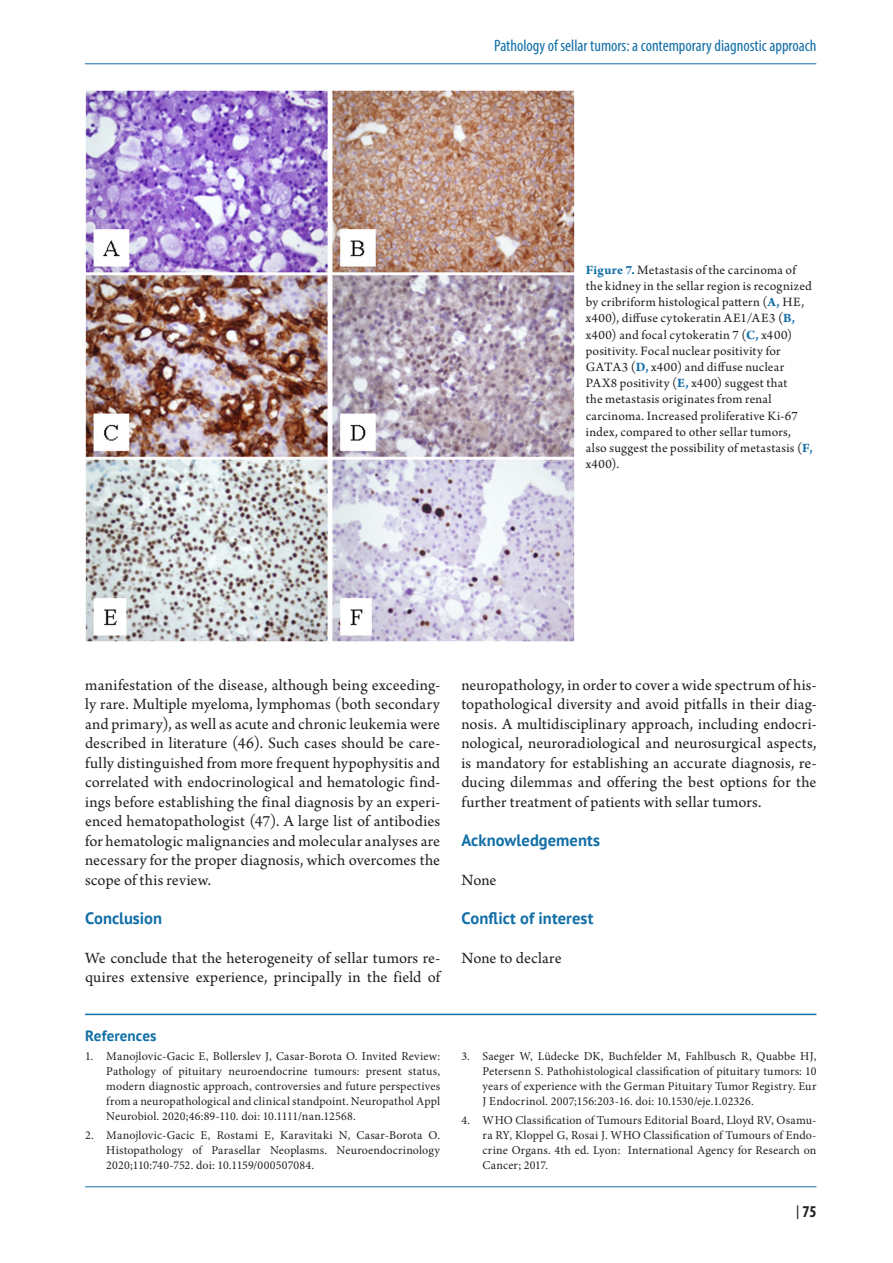
<style>
.page{position:relative;width:893px;height:1263px;background:#fff}
.page>*{position:absolute;margin:0;border:0;box-sizing:border-box;transform-origin:0 0}
.prvi_pasus{font:16.5px/19.5px "Arno Pro";letter-spacing:.005em;color:#231f20;text-align:justify}
.t1{font:condensed 16.5px "Myriad Pro";color:#126fa7}
.naslov2{font:700 16.5px "PT Sans";letter-spacing:.005em;color:#126fa7}
.t2{font:700 condensed 16.5px "Myriad Pro";color:#231f20}
.literatura_naslov{font:700 15px "PT Sans";letter-spacing:.005em;color:#126fa7}
.potpis_slike{font:13.5px/16.2px "Arno Pro";letter-spacing:.02em;color:#231f20}
.t3{font:12px/15px "Minion Pro";letter-spacing:.01em;color:#231f20;text-align:justify}
.s1{font-weight:700;color:#126fa7}
.s2{font-family:"PT Sans";font-weight:400;font-stretch:normal}
</style>
<div class="page">
<hr style="left:85px;top:63px;width:731px;height:1px;background:#126fa7">
<hr style="left:85px;top:1186px;width:731px;height:1px;background:#126fa7">
<hr style="left:85px;top:1014px;width:731px;height:1px;background:#126fa7">
<img style="left:85px;top:90px;width:490px;height:552px">
<p class="t1" style="left:494px;top:35px;width:324px">Pathology of sellar tumors: a contemporary diagnostic approach</p>
<p class="potpis_slike" style="left:586px;top:262px;width:228px"><span class="s1">Figure 7.</span> Metastasis of the carcinoma of the kidney in the sellar region is recognized by cribriform histological pattern (<span class="s1">A,</span> HE, x400), diffuse cytokeratin AE1/AE3 (<span class="s1">B, </span>x400) and focal cytokeratin 7 (<span class="s1">C,</span> x400) positivity. Focal nuclear positivity for GATA3 (<span class="s1">D,</span> x400) and diffuse nuclear PAX8 positivity (<span class="s1">E,</span> x400) suggest that<br>the metastasis originates from renal carcinoma. Increased proliferative Ki-67 index, compared to other sellar tumors, also suggest the possibility of metastasis (<span class="s1">F, </span>x400).</p>
<p class="prvi_pasus" style="left:85px;top:676px;width:357px">manifestation of the disease, although being exceeding&shy;ly rare. Multiple myeloma, lymphomas (both secondary and primary), as well as acute and chronic leukemia were described in literature (46). Such cases should be care&shy;fully distinguished from more frequent hypophysitis and correlated with endocrinological and hematologic find&shy;ings before establishing the final diagnosis by an experi&shy;enced hematopathologist (47). A large list of antibodies for hematologic malignancies and molecular analyses are necessary for the proper diagnosis, which overcomes the scope of this review.</p>
<p class="naslov2" style="left:85px;top:907px;width:79px">Conclusion</p>
<p class="prvi_pasus" style="left:85px;top:949px;width:357px">We conclude that the heterogeneity of sellar tumors re&shy;quires extensive experience, principally in the field of</p>
<p class="literatura_naslov" style="left:85px;top:1025px;width:73px">References</p>
<p class="t3" style="left:106px;top:1049px;width:335px;text-indent:-21px">1. Manojlovic-Gacic E, Bollerslev J, Casar-Borota O. Invited Review:<br>Pathology of pituitary neuroendocrine tumours: present status, modern diagnostic approach, controversies and future perspectives from a neuropathological and clinical standpoint. Neuropathol Appl Neurobiol. 2020;46:89-110. doi: 10.1111/nan.12568.</p>
<p class="t3" style="left:106px;top:1128px;width:335px;text-indent:-21px">2. Manojlovic-Gacic E, Rostami E, Karavitaki N, Casar-Borota O.<br>Histopathology of Parasellar Neoplasms. Neuroendocrinology 2020;110:740-752. doi: 10.1159/000507084.</p>
<p class="prvi_pasus" style="left:461px;top:676px;width:357px">neuropathology, in order to cover a wide spectrum of his&shy;topathological diversity and avoid pitfalls in their diag&shy;nosis. A multidisciplinary approach, including endocri&shy;nological, neuroradiological and neurosurgical aspects, is mandatory for establishing an accurate diagnosis, re&shy;ducing dilemmas and offering the best options for the further treatment of patients with sellar tumors.</p>
<p class="naslov2" style="left:461px;top:829px;width:140px">Acknowledgements</p>
<p class="prvi_pasus" style="left:461px;top:871px;width:37px">None</p>
<p class="naslov2" style="left:461px;top:907px;width:134px">Conflict of interest</p>
<p class="prvi_pasus" style="left:461px;top:949px;width:102px">None to declare</p>
<p class="t3" style="left:483px;top:1049px;width:335px;text-indent:-21px">3. Saeger W, Lüdecke DK, Buchfelder M, Fahlbusch R, Quabbe HJ, Petersenn S. Pathohistological classification of pituitary tumors: 10 years of experience with the German Pituitary Tumor Registry. Eur J Endocrinol. 2007;156:203-16. doi: 10.1530/eje.1.02326.</p>
<p class="t3" style="left:483px;top:1113px;width:335px;text-indent:-21px">4. WHO Classification of Tumours Editorial Board, Lloyd RV, Osamu&shy;ra RY, Kloppel G, Rosai J. WHO Classification of Tumours of Endo&shy;crine Organs. 4th ed. Lyon: International Agency for Research on Cancer; 2017.</p>
<p class="t2" style="left:796px;top:1201px;width:22px"><span class="s2">|</span> 75</p>
</div>
